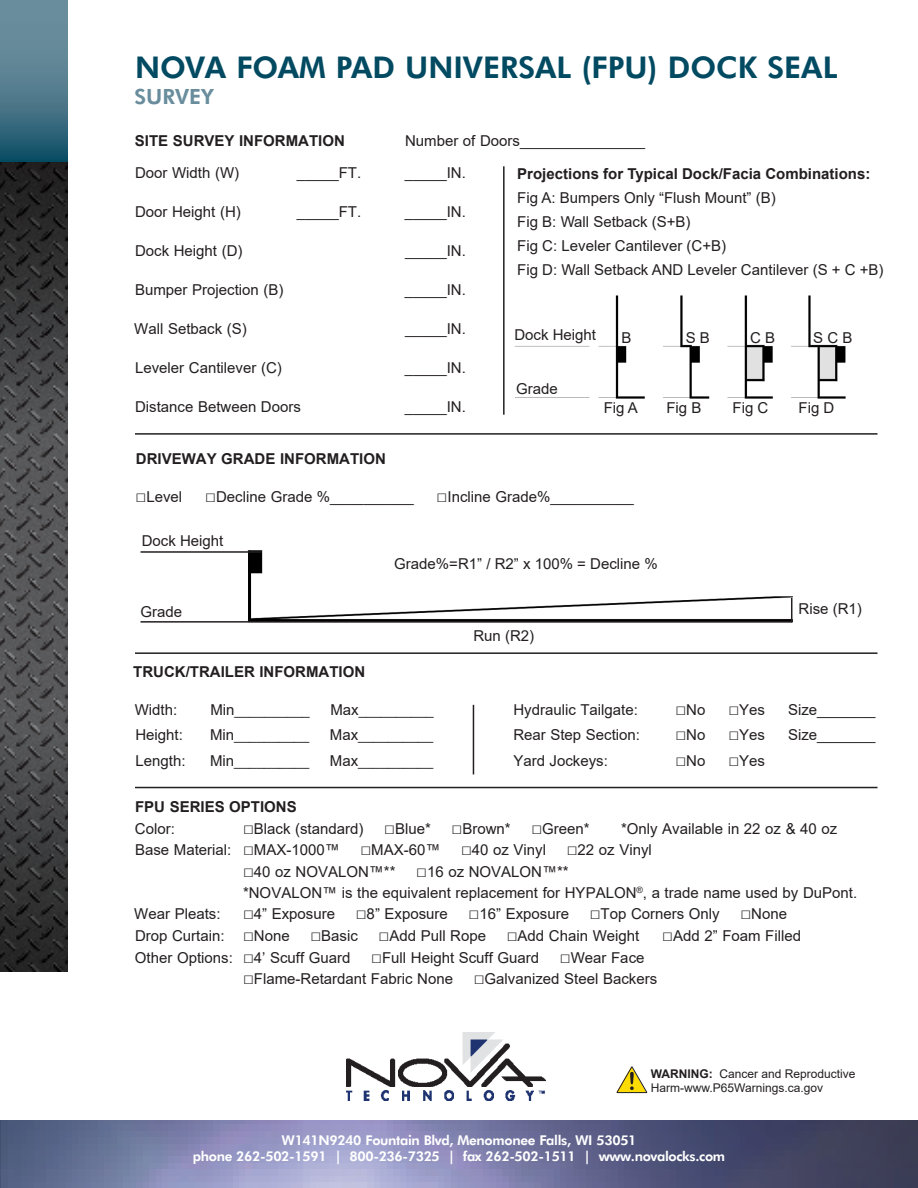
<style>
.page{position:relative;width:918px;height:1188px;background:#fff}
.page>*{position:absolute;margin:0;border:0;box-sizing:border-box;transform-origin:0 0}
.TESTIMONIAL{font:700 30px "Futura BT";color:#024a61}
.TESTIMONIAL-2{font:700 21px "Futura BT";color:#698d9c}
.TESTIMONIAL-3{font:15px "Arial";color:#231f20}
.TESTIMONIAL-4{font:700 15px "Arial";color:#231f20}
.t1{font:700 13.5px/16.2px "Futura BT";letter-spacing:-.025em;color:#fff;text-align:center}
.TESTIMONIAL-5{font:13.5px "Arial";color:#231f20}
.t2{font:12px "Arial";color:#231f20}
.s1{font-size:18px}
.s2{font-size:15px}
.s3{font-weight:700}
</style>
<div class="page">
<img style="left:0;top:1120px;width:918px;height:68px">
<svg style="left:0;top:0;width:68px;height:162px;background:#4d798b"></svg>
<img style="left:0;top:162px;width:68px;height:809px">
<img style="left:346px;top:1032px;width:200px;height:69px">
<svg style="left:616px;top:1066px;width:32px;height:28px"></svg>
<hr style="left:503px;top:166px;width:2px;height:249px;background:#231f20">
<img style="left:514px;top:295px;width:332px;height:104px">
<hr style="left:135px;top:433px;width:743px;height:2px;background:#231f20">
<img style="left:247px;top:550px;width:546px;height:73px">
<hr style="left:135px;top:652px;width:743px;height:2px;background:#231f20">
<hr style="left:135px;top:787px;width:743px;height:1px;background:#231f20">
<hr style="left:473px;top:705px;width:1px;height:69px;background:#231f20">
<hr style="left:141px;top:551px;width:121px;height:2px;background:#231f20">
<hr style="left:141px;top:621px;width:650px;height:2px;background:#231f20">
<svg style="left:791px;top:598px;width:1px;height:25px"></svg>
<p class="TESTIMONIAL" style="left:135px;top:47px;width:704px">NOVA FOAM PAD UNIVERSAL (FPU) DOCK SEAL</p>
<p class="TESTIMONIAL-2" style="left:134px;top:81px;width:81px">SURVEY</p>
<p class="TESTIMONIAL-4" style="left:135px;top:131px;width:212px">SITE SURVEY INFORMATION</p>
<p class="TESTIMONIAL-3" style="left:405px;top:131px;width:242px">Number of Doors_______________</p>
<p class="TESTIMONIAL-3" style="left:135px;top:162px;width:106px">Door Width (W)</p>
<p class="TESTIMONIAL-3" style="left:297px;top:162px;width:66px">_____FT.</p>
<p class="TESTIMONIAL-3" style="left:405px;top:162px;width:62px">_____IN.</p>
<p class="TESTIMONIAL-3" style="left:135px;top:201px;width:107px">Door Height (H)</p>
<p class="TESTIMONIAL-3" style="left:297px;top:201px;width:66px">_____FT.</p>
<p class="TESTIMONIAL-3" style="left:405px;top:201px;width:62px">_____IN.</p>
<p class="TESTIMONIAL-3" style="left:135px;top:240px;width:109px">Dock Height (D)</p>
<p class="TESTIMONIAL-3" style="left:405px;top:240px;width:62px">_____IN.</p>
<p class="TESTIMONIAL-3" style="left:135px;top:279px;width:150px">Bumper Projection (B)</p>
<p class="TESTIMONIAL-3" style="left:405px;top:279px;width:62px">_____IN.</p>
<p class="TESTIMONIAL-3" style="left:134px;top:318px;width:114px">Wall Setback (S)</p>
<p class="TESTIMONIAL-3" style="left:405px;top:318px;width:62px">_____IN.</p>
<p class="TESTIMONIAL-3" style="left:135px;top:357px;width:148px">Leveler Cantilever (C)</p>
<p class="TESTIMONIAL-3" style="left:405px;top:357px;width:62px">_____IN.</p>
<p class="TESTIMONIAL-3" style="left:135px;top:396px;width:167px">Distance Between Doors</p>
<p class="TESTIMONIAL-3" style="left:405px;top:396px;width:62px">_____IN.</p>
<p class="TESTIMONIAL-4" style="left:517px;top:163px;width:355px">Projections for Typical Dock/Facia Combinations:</p>
<p class="TESTIMONIAL-3" style="left:517px;top:187px;width:260px">Fig A: Bumpers Only “Flush Mount” (B)</p>
<p class="TESTIMONIAL-3" style="left:517px;top:211px;width:175px">Fig B: Wall Setback (S+B)</p>
<p class="TESTIMONIAL-3" style="left:517px;top:235px;width:210px">Fig C: Leveler Cantilever (C+B)</p>
<p class="TESTIMONIAL-3" style="left:517px;top:259px;width:368px">Fig D: Wall Setback AND Leveler Cantilever (S + C +B)</p>
<p class="TESTIMONIAL-3" style="left:514px;top:325px;width:83px">Dock Height</p>
<p class="TESTIMONIAL-3" style="left:622px;top:327px;width:12px">B</p>
<p class="TESTIMONIAL-3" style="left:686px;top:327px;width:26px">S B</p>
<p class="TESTIMONIAL-3" style="left:750px;top:327px;width:27px">C B</p>
<p class="TESTIMONIAL-3" style="left:813px;top:327px;width:41px">S C B</p>
<p class="TESTIMONIAL-3" style="left:516px;top:379px;width:43px">Grade</p>
<p class="TESTIMONIAL-3" style="left:604px;top:397px;width:36px">Fig A</p>
<p class="TESTIMONIAL-3" style="left:666px;top:397px;width:37px">Fig B</p>
<p class="TESTIMONIAL-3" style="left:733px;top:397px;width:37px">Fig C</p>
<p class="TESTIMONIAL-3" style="left:799px;top:397px;width:37px">Fig D</p>
<p class="TESTIMONIAL-4" style="left:136px;top:449px;width:252px">DRIVEWAY GRADE INFORMATION</p>
<p class="TESTIMONIAL-3" style="left:136px;top:487px;width:48px"><span class="s1">□</span>Level</p>
<p class="TESTIMONIAL-3" style="left:205px;top:487px;width:210px"><span class="s1">□</span>Decline Grade %__________</p>
<p class="TESTIMONIAL-3" style="left:437px;top:487px;width:199px"><span class="s1">□</span>Incline Grade%__________</p>
<p class="TESTIMONIAL-3" style="left:142px;top:530px;width:83px">Dock Height</p>
<p class="TESTIMONIAL-3" style="left:141px;top:602px;width:43px">Grade</p>
<p class="TESTIMONIAL-3" style="left:394px;top:554px;width:265px">Grade%=R1” / R2” x 100% = Decline %</p>
<p class="TESTIMONIAL-3" style="left:473px;top:625px;width:62px">Run (R2)</p>
<p class="TESTIMONIAL-3" style="left:799px;top:599px;width:65px">Rise (R1)</p>
<p class="TESTIMONIAL-4" style="left:133px;top:661px;width:234px">TRUCK/TRAILER INFORMATION</p>
<p class="TESTIMONIAL-3" style="left:135px;top:699px;width:44px">Width:</p>
<p class="TESTIMONIAL-5" style="left:210px;top:701px;width:101px"><span class="s2">Min</span>__________</p>
<p class="TESTIMONIAL-5" style="left:330px;top:701px;width:105px"><span class="s2">Max</span>__________</p>
<p class="TESTIMONIAL-3" style="left:513px;top:699px;width:126px">Hydraulic Tailgate:</p>
<p class="TESTIMONIAL-3" style="left:675px;top:699px;width:32px"><span class="s1">□</span>No</p>
<p class="TESTIMONIAL-3" style="left:728px;top:699px;width:38px"><span class="s1">□</span>Yes</p>
<p class="TESTIMONIAL-3" style="left:788px;top:699px;width:89px">Size_______</p>
<p class="TESTIMONIAL-3" style="left:135px;top:725px;width:49px">Height:</p>
<p class="TESTIMONIAL-5" style="left:210px;top:726px;width:101px"><span class="s2">Min</span>__________</p>
<p class="TESTIMONIAL-5" style="left:330px;top:726px;width:105px"><span class="s2">Max</span>__________</p>
<p class="TESTIMONIAL-3" style="left:513px;top:725px;width:128px">Rear Step Section:</p>
<p class="TESTIMONIAL-3" style="left:675px;top:725px;width:32px"><span class="s1">□</span>No</p>
<p class="TESTIMONIAL-3" style="left:728px;top:725px;width:38px"><span class="s1">□</span>Yes</p>
<p class="TESTIMONIAL-3" style="left:788px;top:725px;width:89px">Size_______</p>
<p class="TESTIMONIAL-3" style="left:135px;top:750px;width:52px">Length:</p>
<p class="TESTIMONIAL-5" style="left:210px;top:752px;width:101px"><span class="s2">Min</span>__________</p>
<p class="TESTIMONIAL-5" style="left:330px;top:752px;width:105px"><span class="s2">Max</span>__________</p>
<p class="TESTIMONIAL-3" style="left:513px;top:750px;width:96px">Yard Jockeys:</p>
<p class="TESTIMONIAL-3" style="left:675px;top:750px;width:32px"><span class="s1">□</span>No</p>
<p class="TESTIMONIAL-3" style="left:728px;top:750px;width:38px"><span class="s1">□</span>Yes</p>
<p class="TESTIMONIAL-4" style="left:135px;top:796px;width:163px">FPU SERIES OPTIONS</p>
<p class="TESTIMONIAL-3" style="left:135px;top:818px;width:42px">Color:</p>
<p class="TESTIMONIAL-3" style="left:243px;top:818px;width:348px"><span class="s1">□</span>Black (standard) <span class="s1">□</span>Blue* <span class="s1">□</span>Brown* <span class="s1">□</span>Green*</p>
<p class="TESTIMONIAL-3" style="left:621px;top:818px;width:218px">*Only Available in 22 oz &amp; 40 oz</p>
<p class="TESTIMONIAL-3" style="left:135px;top:840px;width:518px">Base Material: <span class="s1">□</span>MAX-1000™ <span class="s1">□</span>MAX-60™ <span class="s1">□</span>40 oz Vinyl <span class="s1">□</span>22 oz Vinyl</p>
<p class="TESTIMONIAL-3" style="left:243px;top:861px;width:327px"><span class="s1">□</span>40 oz NOVALON™** <span class="s1">□</span>16 oz NOVALON™**</p>
<p class="TESTIMONIAL-3" style="left:243px;top:882px;width:616px">*NOVALON™ is the equivalent replacement for HYPALON<sup>®</sup>, a trade name used by DuPont.</p>
<p class="TESTIMONIAL-3" style="left:134px;top:904px;width:654px">Wear Pleats: <span class="s1">□</span>4” Exposure <span class="s1">□</span>8” Exposure <span class="s1">□</span>16” Exposure <span class="s1">□</span>Top Corners Only <span class="s1">□</span>None</p>
<p class="TESTIMONIAL-3" style="left:135px;top:925px;width:506px">Drop Curtain: <span class="s1">□</span>None <span class="s1">□</span>Basic <span class="s1">□</span>Add Pull Rope <span class="s1">□</span>Add Chain Weight</p>
<p class="TESTIMONIAL-3" style="left:662px;top:925px;width:140px"><span class="s1">□</span>Add 2” Foam Filled</p>
<p class="TESTIMONIAL-3" style="left:135px;top:947px;width:511px">Other Options: <span class="s1">□</span>4’ Scuff Guard <span class="s1">□</span>Full Height Scuff Guard <span class="s1">□</span>Wear Face</p>
<p class="TESTIMONIAL-3" style="left:243px;top:969px;width:416px"><span class="s1">□</span>Flame-Retardant Fabric None <span class="s1">□</span>Galvanized Steel Backers</p>
<p class="t2" style="left:651px;top:1065px;width:206px"><span class="s3">WARNING:</span> Cancer and Reproductive</p>
<p class="t2" style="left:651px;top:1080px;width:174px">Harm-www.P65Warnings.ca.gov</p>
<p class="t1" style="left:193px;top:1131px;width:534px">W141N9240 Fountain Blvd, Menomonee Falls, WI 53051<br>phone 262-502-1591 | 800-236-7325 | fax 262-502-1511 | www.novalocks.com</p>
</div>
